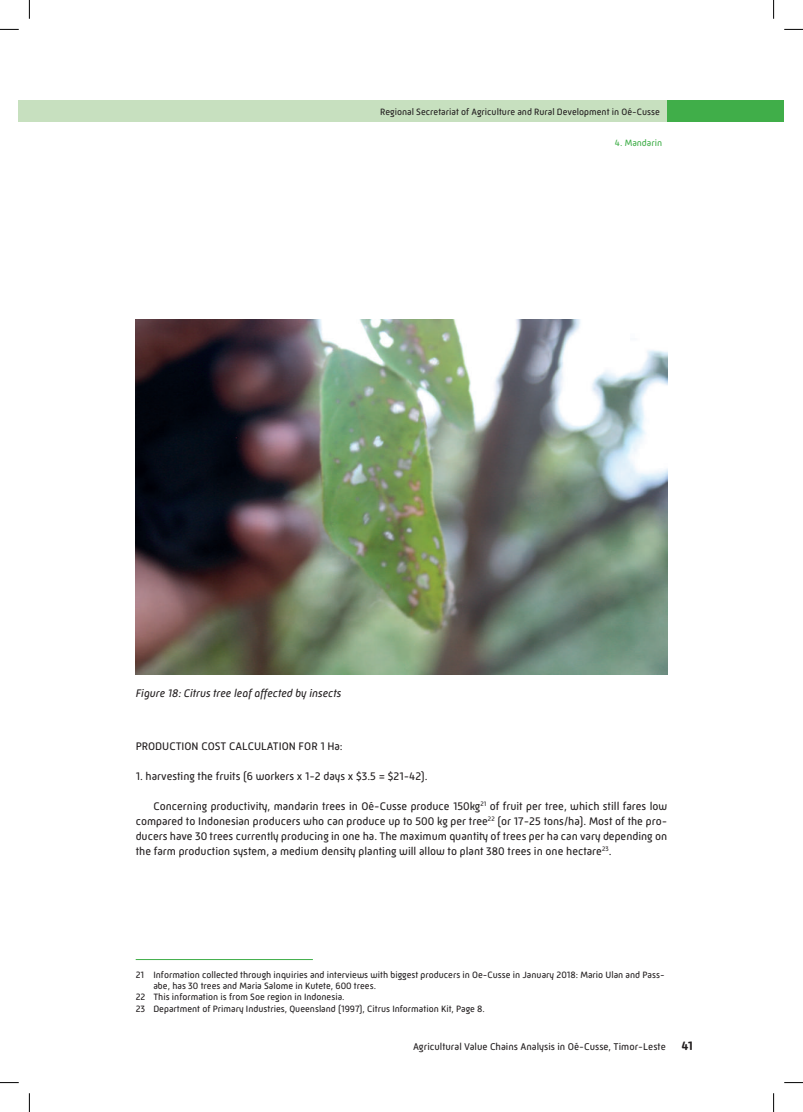
<style>
.page{position:relative;width:803px;height:1112px;background:#fff}
.page>*{position:absolute;margin:0;border:0;box-sizing:border-box;transform-origin:0 0}
.t1{font:700 12.5px "Mic 32 New Rounded";color:#231f20}
.t2{font:11.25px/15px "Mic 32 New Rounded";color:#231f20;text-align:justify}
.t3{font:italic 11.25px "Mic 32 New Rounded";color:#231f20}
.t4{font:10px "Mic 32 New Rounded";color:#231f20}
.t5{font:9.38px "Mic 32 New Rounded";color:#231f20}
.t6{font:9.38px "Mic 32 New Rounded";color:#40ae49}
</style>
<div class="page">
<div style="left:29px;top:100px;width:755px;height:22px;background:#c7e0bf"></div>
<div style="left:667px;top:100px;width:117px;height:22px;background:#40ae49"></div>
<div style="left:19px;top:100px;width:10px;height:22px;background:#c7e0bf"></div>
<img style="left:136px;top:319px;width:532px;height:355px">
<hr style="left:136px;top:958px;width:177px;height:1px;background:#40ae49">
<svg style="left:0;top:29px;width:19px;height:1px"></svg>
<svg style="left:784px;top:29px;width:19px;height:1px"></svg>
<svg style="left:0;top:1082px;width:19px;height:1px"></svg>
<svg style="left:784px;top:1082px;width:19px;height:1px"></svg>
<svg style="left:29px;top:0;width:1px;height:19px"></svg>
<svg style="left:29px;top:1093px;width:1px;height:18px"></svg>
<svg style="left:773px;top:0;width:1px;height:19px"></svg>
<svg style="left:773px;top:1093px;width:1px;height:18px"></svg>
<p class="t5" style="left:380px;top:106px;width:281px">Regional Secretariat of Agriculture and Rural Development in Oé-Cusse</p>
<p class="t3" style="left:136px;top:686px;width:207px">Figure 18: Citrus tree leaf affected by insects</p>
<p class="t6" style="left:615px;top:138px;width:49px">4. Mandarin</p>
<p class="t2" style="left:136px;top:738px;width:209px">PRODUCTION COST CALCULATION FOR 1 Ha:</p>
<p class="t2" style="left:136px;top:768px;width:294px">1. harvesting the fruits (6 workers x 1-2 days x $3.5 = $21-42).</p>
<p class="t2" style="left:136px;top:798px;width:533px;text-indent:18px">Concerning productivity, mandarin trees in Oé-Cusse produce 150kg<sup>21</sup> of fruit per tree, which still fares low compared to Indonesian producers who can produce up to 500 kg per tree<sup>22</sup> (or 17-25 tons/ha). Most of the pro&shy;ducers have 30 trees currently producing in one ha. The maximum quantity of trees per ha can vary depending on the farm production system, a medium density planting will allow to plant 380 trees in one hectare<sup>23</sup>.</p>
<p class="t5" style="left:136px;top:969px;width:530px">21 Information collected through inquiries and interviews with biggest producers in Oe-Cusse in January 2018: Mario Ulan and Pass-</p>
<p class="t5" style="left:153px;top:980px;width:224px">abe, has 30 trees and Maria Salome in Kutete, 600 trees.</p>
<p class="t5" style="left:136px;top:991px;width:210px">22 This information is from Soe region in Indonesia.</p>
<p class="t5" style="left:136px;top:1002px;width:351px">23 Department of Primary Industries, Queensland (1997), Citrus Information Kit, Page 8.</p>
<p class="t4" style="left:413px;top:1040px;width:254px">Agricultural Value Chains Analysis in Oé-Cusse, Timor-Leste</p>
<p class="t1" style="left:681px;top:1038px;width:13px">41</p>
</div>
